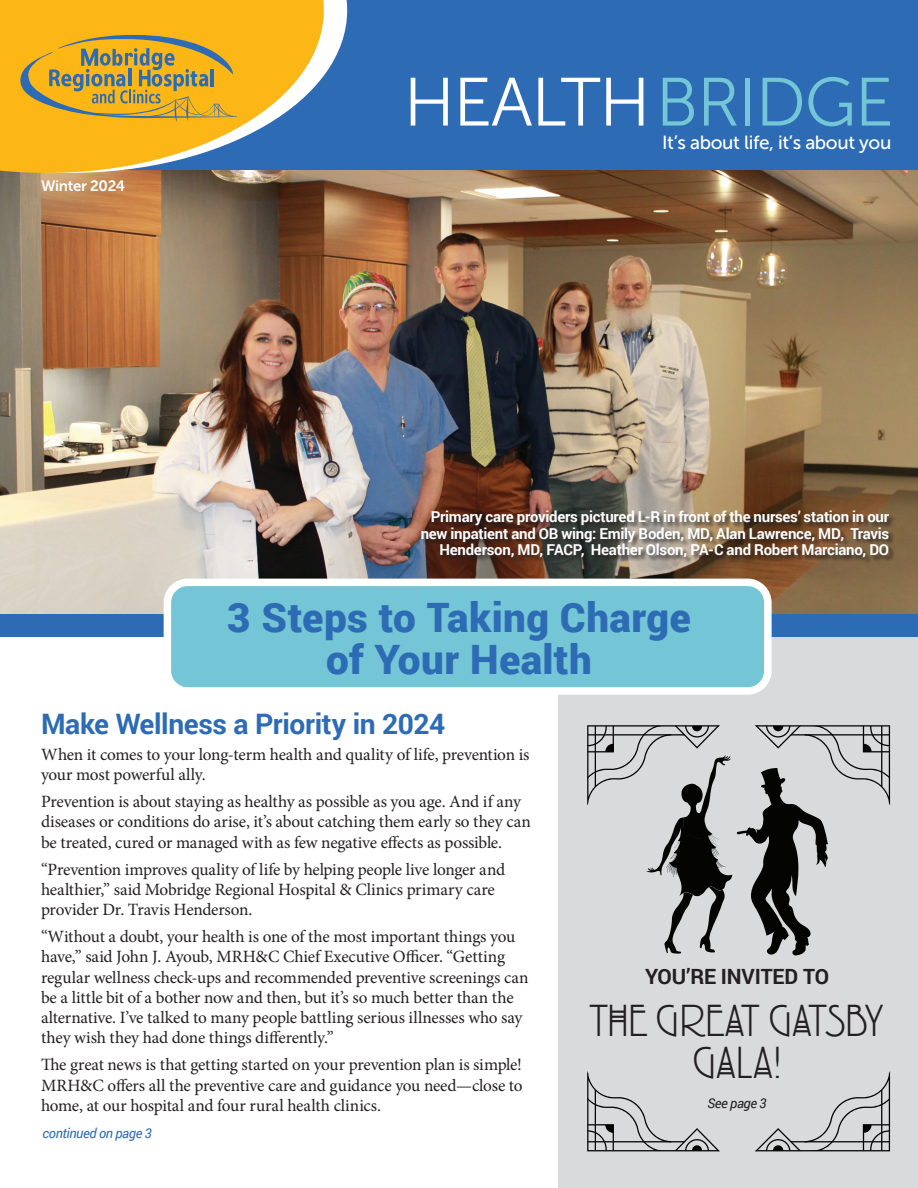
<style>
.page{position:relative;width:918px;height:1188px;background:#fff}
.page>*{position:absolute;margin:0;border:0;box-sizing:border-box;transform-origin:0 0}
.t1{font:68.1px "Museo Sans 300";letter-spacing:-.02em;color:#fff}
.t2{font:300 46.5px/42px "Rennie Mackintosh ITC";letter-spacing:-.015em;color:#231f20;text-align:center}
.t3{font:900 40.5px/42px "Roboto";letter-spacing:.01em;color:#2d6cb5;text-align:center}
.t4{font:700 28.2px "Roboto";letter-spacing:-.015em;color:#2d6cb5}
.t5{font:700 21px "Roboto";letter-spacing:-.01em;color:#231f20}
.t6{font:18.9px "Museo Sans 500";letter-spacing:-.02em;color:#fff}
.t7{font:17.25px/20.2px "Minion Pro";letter-spacing:-.015em;color:#231f20}
.t8{font:700 15px/16.5px "Roboto";letter-spacing:-.015em;color:#fff;text-align:right}
.t9{font:15px "Museo Sans 700";letter-spacing:-.02em;color:#fff}
.t10{font:italic 13.5px "Roboto";letter-spacing:-.03em;color:#2d6cb5}
.t11{font:italic 13.5px "Roboto";letter-spacing:-.03em;color:#231f20}
.s1{color:#74c5d5}
</style>
<div class="page">
<div style="left:0;top:0;width:918px;height:171px;background:#2d6cb5"></div>
<div style="left:558px;top:625px;width:360px;height:563px;background:#d9dadc"></div>
<div style="left:0;top:614px;width:918px;height:23px;background:#2d6cb5"></div>
<img style="left:0;top:171px;width:918px;height:443px">
<div style="left:421px;top:511px;width:474px;height:54px;background:#231f20;opacity:.75"></div>
<div style="left:167px;top:582px;width:601px;height:109px;background:#74c5d5;border-radius:20px"></div>
<div style="left:164px;top:579px;width:608px;height:116px;border:8px solid #fff;border-radius:20px"></div>
<svg style="left:324px;top:0;width:23px;height:173px"></svg>
<svg style="left:0;top:0;width:324px;height:173px;fill:#fcb615"></svg>
<svg style="left:20px;top:35px;width:217px;height:87px"></svg>
<svg style="left:587px;top:1071px;width:133px;height:80px"></svg>
<svg style="left:755px;top:1071px;width:135px;height:80px"></svg>
<svg style="left:587px;top:725px;width:303px;height:230px"></svg>
<p class="t9" style="left:41px;top:177px;width:86px">Winter 2024</p>
<h1 class="t1" style="left:404px;top:65px;width:491px">HEALTH<span class="s1">BRIDGE</span></h1>
<p class="t6" style="left:662px;top:132px;width:231px">It’s about life, it’s about you</p>
<p class="t8" style="left:421px;top:508px;width:470px">Primary care providers pictured L-R in front of the nurses’ station in our new inpatient and OB wing: Emily Boden, MD, Alan Lawrence, MD, Travis<br>Henderson, MD, FACP, Heather Olson, PA-C and Robert Marciano, DO</p>
<h3 class="t3" style="left:227px;top:595px;width:465px">3 Steps to Taking Charge of Your Health</h3>
<h3 class="t4" style="left:41px;top:704px;width:406px">Make Wellness a Priority in 2024</h3>
<p class="t7" style="left:41px;top:744px;width:490px">When it comes to your long-term health and quality of life, prevention is your most powerful ally.</p>
<p class="t7" style="left:41px;top:792px;width:491px">Prevention is about staying as healthy as possible as you age. And if any diseases or conditions do arise, it’s about catching them early so they can be treated, cured or managed with as few negative effects as possible.</p>
<p class="t7" style="left:41px;top:859px;width:466px">“Prevention improves quality of life by helping people live longer and healthier,” said Mobridge Regional Hospital &amp; Clinics primary care provider Dr. Travis Henderson.</p>
<p class="t7" style="left:41px;top:927px;width:489px">“Without a doubt, your health is one of the most important things you have,” said John J. Ayoub, MRH&amp;C Chief Executive Officer. “Getting regular wellness check-ups and recommended preventive screenings can be a little bit of a bother now and then, but it’s so much better than the alternative. I’ve talked to many people battling serious illnesses who say they wish they had done things differently.”</p>
<p class="t7" style="left:41px;top:1055px;width:483px;text-align:justify">The great news is that getting started on your prevention plan is simple!<br>MRH&amp;C offers all the preventive care and guidance you need—close to home, at our hospital and four rural health clinics.</p>
<p class="t10" style="left:43px;top:1124px;width:111px">continued on page 3</p>
<p class="t5" style="left:645px;top:962px;width:185px">YOU’RE INVITED TO</p>
<h2 class="t2" style="left:590px;top:1003px;width:296px">THE GREAT GATSBY<br>GALA!</h2>
<p class="t11" style="left:708px;top:1094px;width:61px">See page 3</p>
</div>
